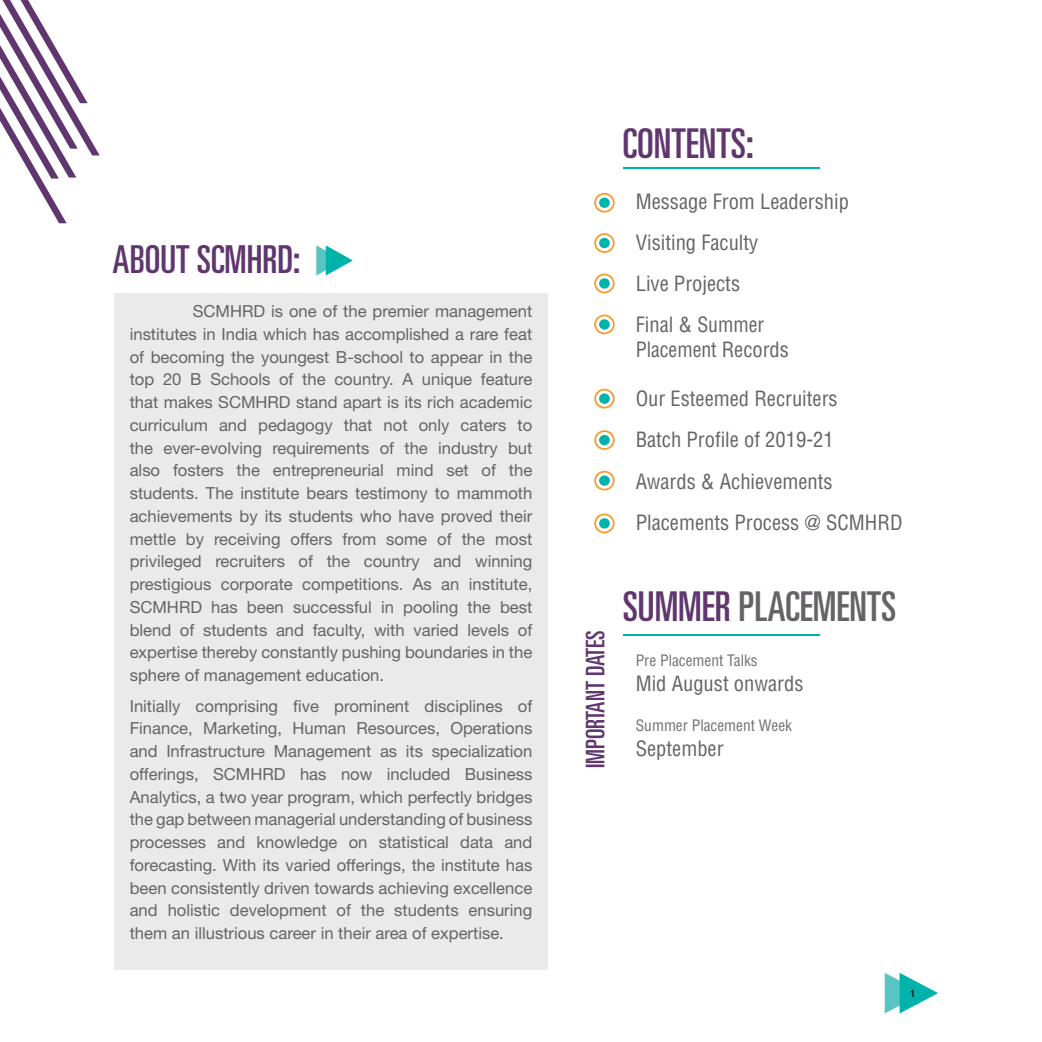
<style>
.page{position:relative;width:1042px;height:1042px;background:#fff}
.page>*{position:absolute;margin:0;border:0;box-sizing:border-box;transform-origin:0 0}
.t1{font:ultra-condensed 41.12px "Univers LT Std";color:#656365}
.t2{font:ultra-condensed 41.12px "Univers LT Std";color:#60366f}
.t3{font:ultra-condensed 38.5px "Univers LT Std";color:#60366f}
.t4{font:ultra-condensed 25.72px "Univers LT Std";color:#60366f}
.t5{font:condensed 20.47px/41.1px "Helvetica LT Std";color:#656365}
.t6{font:condensed 20.47px "Helvetica LT Std";color:#656365;scale:.96 1}
.t7{font:16.62px/22.8px "Helvetica Neue LT Std";color:#656365;text-align:justify}
.t8{font:condensed 15.4px "Helvetica LT Std";color:#717072}
.t9{font:700 10.5px "Helvetica Neue LT Std";color:#241f1f}
.s1{color:#60366f}
</style>
<div class="page">
<svg style="left:884px;top:973px;width:54px;height:40px"></svg>
<div style="left:114px;top:293px;width:434px;height:677px;background:#ebeaea"></div>
<div style="left:594px;top:193px;width:20px;height:20px;border:2px solid #fa9928;border-radius:50%"></div>
<svg style="left:599px;top:198px;width:11px;height:10px"></svg>
<div style="left:594px;top:233px;width:20px;height:20px;border:2px solid #fa9928;border-radius:50%"></div>
<svg style="left:599px;top:238px;width:11px;height:10px"></svg>
<div style="left:594px;top:274px;width:20px;height:19px;border:2px solid #fa9928;border-radius:50%"></div>
<svg style="left:599px;top:278px;width:11px;height:11px"></svg>
<div style="left:594px;top:315px;width:20px;height:19px;border:2px solid #fa9928;border-radius:50%"></div>
<svg style="left:599px;top:319px;width:11px;height:11px"></svg>
<div style="left:594px;top:389px;width:20px;height:19px;border:2px solid #fa9928;border-radius:50%"></div>
<svg style="left:599px;top:393px;width:11px;height:11px"></svg>
<div style="left:594px;top:430px;width:20px;height:20px;border:2px solid #fa9928;border-radius:50%"></div>
<svg style="left:599px;top:435px;width:11px;height:10px"></svg>
<div style="left:594px;top:471px;width:20px;height:19px;border:2px solid #fa9928;border-radius:50%"></div>
<svg style="left:599px;top:475px;width:11px;height:11px"></svg>
<div style="left:594px;top:513px;width:20px;height:20px;border:2px solid #fa9928;border-radius:50%"></div>
<svg style="left:599px;top:518px;width:11px;height:10px"></svg>
<hr style="left:624px;top:167px;width:196px;height:2px;background:#00b3aa">
<hr style="left:624px;top:634px;width:196px;height:2px;background:#00b3aa">
<svg style="left:316px;top:245px;width:37px;height:31px"></svg>
<svg style="left:0;top:0;width:100px;height:223px"></svg>
<h2 class="t3" style="left:113px;top:238px;width:189px">ABOUT SCMHRD:</h2>
<p class="t7" style="left:130px;top:300px;width:404px;text-indent:63px">SCMHRD is one of the premier management institutes in India which has accomplished a rare feat of becoming the youngest B-school to appear in the top 20 B Schools of the country. A unique feature that makes SCMHRD stand apart is its rich academic curriculum and pedagogy that not only caters to the ever-evolving requirements of the industry but also fosters the entrepreneurial mind set of the students. The institute bears testimony to mammoth achievements by its students who have proved their mettle by receiving offers from some of the most privileged recruiters of the country and winning prestigious corporate competitions. As an institute, SCMHRD has been successful in pooling the best blend of students and faculty, with varied levels of expertise thereby constantly pushing boundaries in the sphere of management education.</p>
<p class="t7" style="left:130px;top:694px;width:404px">Initially comprising five prominent disciplines of Finance, Marketing, Human Resources, Operations and Infrastructure Management as its specialization offerings, SCMHRD has now included Business Analytics, a two year program, which perfectly bridges the gap between managerial understanding of business processes and knowledge on statistical data and forecasting. With its varied offerings, the institute has been consistently driven towards achieving excellence and holistic development of the students ensuring them an illustrious career in their area of expertise.</p>
<h1 class="t2" style="left:623px;top:120px;width:132px">CONTENTS:</h1>
<p class="t5" style="left:636px;top:181px;width:215px">Message From Leadership<br>Visiting Faculty<br>Live Projects<br>Final &amp; Summer</p>
<p class="t6" style="left:636px;top:337px;width:161px">Placement Records</p>
<p class="t5" style="left:636px;top:378px;width:268px">Our Esteemed Recruiters<br>Batch Profile of 2019-21<br>Awards &amp; Achievements<br>Placements Process @ SCMHRD</p>
<h3 class="t4" style="left:581px;top:768px;width:139px;rotate:-90deg">IMPORTANT DATES</h3>
<h1 class="t1" style="left:623px;top:583px;width:275px"><span class="s1">SUMMER</span> PLACEMENTS</h1>
<p class="t8" style="left:636px;top:651px;width:124px">Pre Placement Talks</p>
<p class="t5" style="left:636px;top:663px;width:169px">Mid August onwards</p>
<p class="t8" style="left:636px;top:715px;width:158px">Summer Placement Week</p>
<p class="t5" style="left:636px;top:727px;width:89px">September</p>
<p class="t9" style="left:910px;top:986px;width:7px">1</p>
</div>
